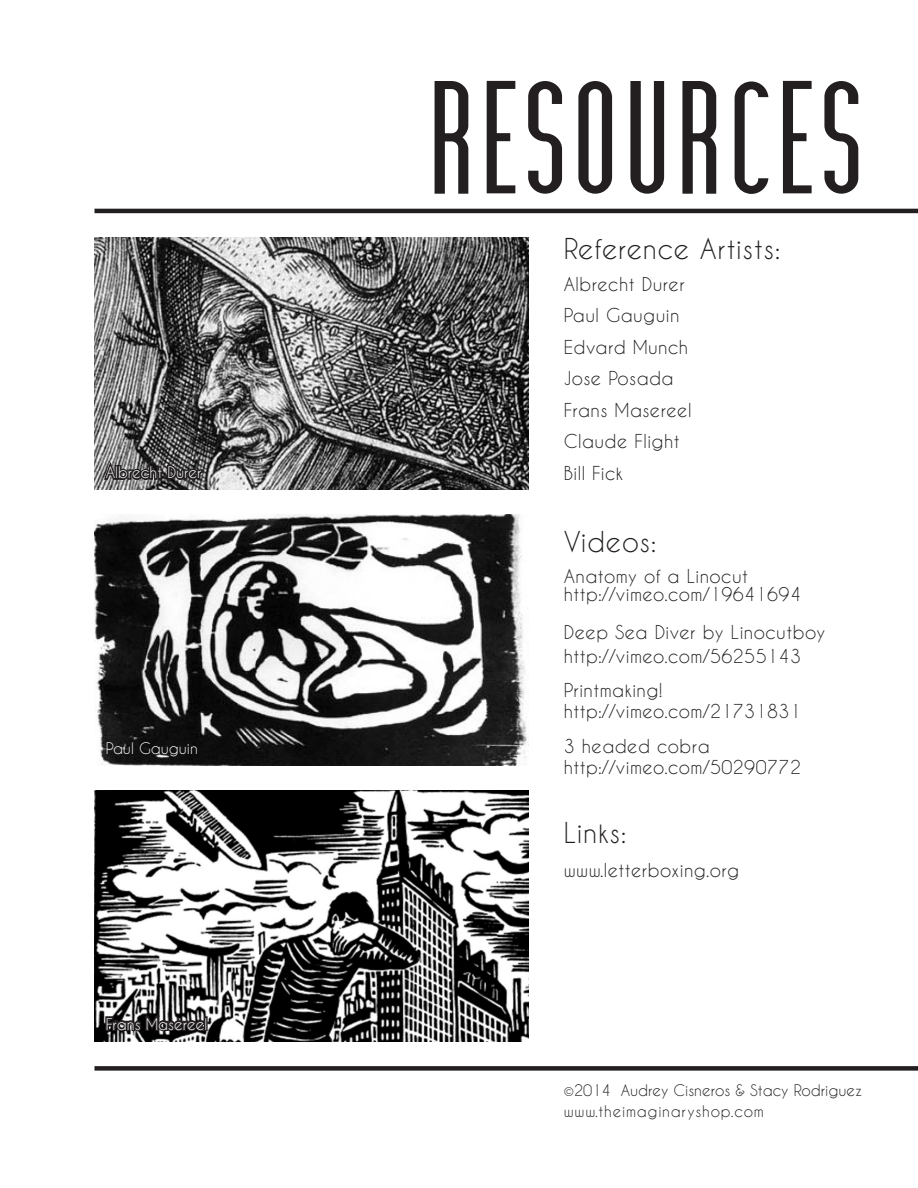
<style>
.page{position:relative;width:918px;height:1188px;background:#fff}
.page>*{position:absolute;margin:0;border:0;box-sizing:border-box;transform-origin:0 0}
.Body{font:118.5px "Innercity";letter-spacing:.025em;color:#231f20}
.Body-2{font:27px "Caviar Dreams";letter-spacing:.025em;color:#231f20}
.Body-3{font:18px/21px "Caviar Dreams";letter-spacing:.025em;color:#231f20}
.Company_Name{font:15px "Caviar Dreams";color:#fff}
.Company_Name-2{font:15px "Caviar Dreams";color:#231f20}
.Company_Name-3{font:15px "Caviar Dreams";letter-spacing:.05em;color:#231f20}
</style>
<div class="page">
<img style="left:94px;top:238px;width:435px;height:251px">
<div style="left:94px;top:1066px;width:824px;height:5px;background:#231f20"></div>
<hr style="left:94px;top:209px;width:824px;height:4px;background:#231f20">
<img style="left:94px;top:790px;width:435px;height:252px">
<img style="left:94px;top:514px;width:435px;height:252px">
<svg style="left:102px;top:458px;width:103px;height:24px;background:#535152"></svg>
<svg style="left:104px;top:1008px;width:105px;height:26px;background:#4e4c4d"></svg>
<div style="left:204px;top:1016px;width:4px;height:15px;border:3px solid #231f20"></div>
<p class="Company_Name" style="left:106px;top:464px;width:97px">Albrecht Durer</p>
<p class="Company_Name" style="left:106px;top:740px;width:94px">Paul Gauguin</p>
<p class="Company_Name" style="left:106px;top:1015px;width:103px">Frans Masereel</p>
<p class="Body" style="left:427px;top:59px;width:439px">RESOURCES</p>
<p class="Body-2" style="left:564px;top:233px;width:218px">Reference Artists:</p>
<p class="Body-3" style="left:564px;top:273px;width:122px">Albrecht Durer</p>
<p class="Body-3" style="left:564px;top:304px;width:117px">Paul Gauguin</p>
<p class="Body-3" style="left:564px;top:336px;width:126px">Edvard Munch</p>
<p class="Body-3" style="left:564px;top:367px;width:111px">Jose Posada</p>
<p class="Body-3" style="left:564px;top:399px;width:129px">Frans Masereel</p>
<p class="Body-3" style="left:564px;top:430px;width:117px">Claude Flight</p>
<p class="Body-3" style="left:564px;top:462px;width:61px">Bill Fick</p>
<p class="Body-2" style="left:564px;top:525px;width:94px">Videos:</p>
<p class="Body-3" style="left:564px;top:567px;width:239px;line-height:18px">Anatomy of a Linocut http://vimeo.com/19641694</p>
<p class="Body-3" style="left:564px;top:619px;width:263px;line-height:24px">Deep Sea Diver by Linocutboy http://vimeo.com/56255143</p>
<p class="Body-3" style="left:564px;top:679px;width:239px">Printmaking! http://vimeo.com/21731831</p>
<p class="Body-3" style="left:564px;top:735px;width:239px">3 headed cobra http://vimeo.com/50290772</p>
<p class="Body-2" style="left:564px;top:816px;width:64px">Links:</p>
<p class="Body-3" style="left:564px;top:859px;width:177px">www.letterboxing.org</p>
<p class="Company_Name-2" style="left:564px;top:1082px;width:300px">©2014 Audrey Cisneros &amp; Stacy Rodriguez</p>
<p class="Company_Name-3" style="left:564px;top:1103px;width:202px">www.theimaginaryshop.com</p>
</div>
